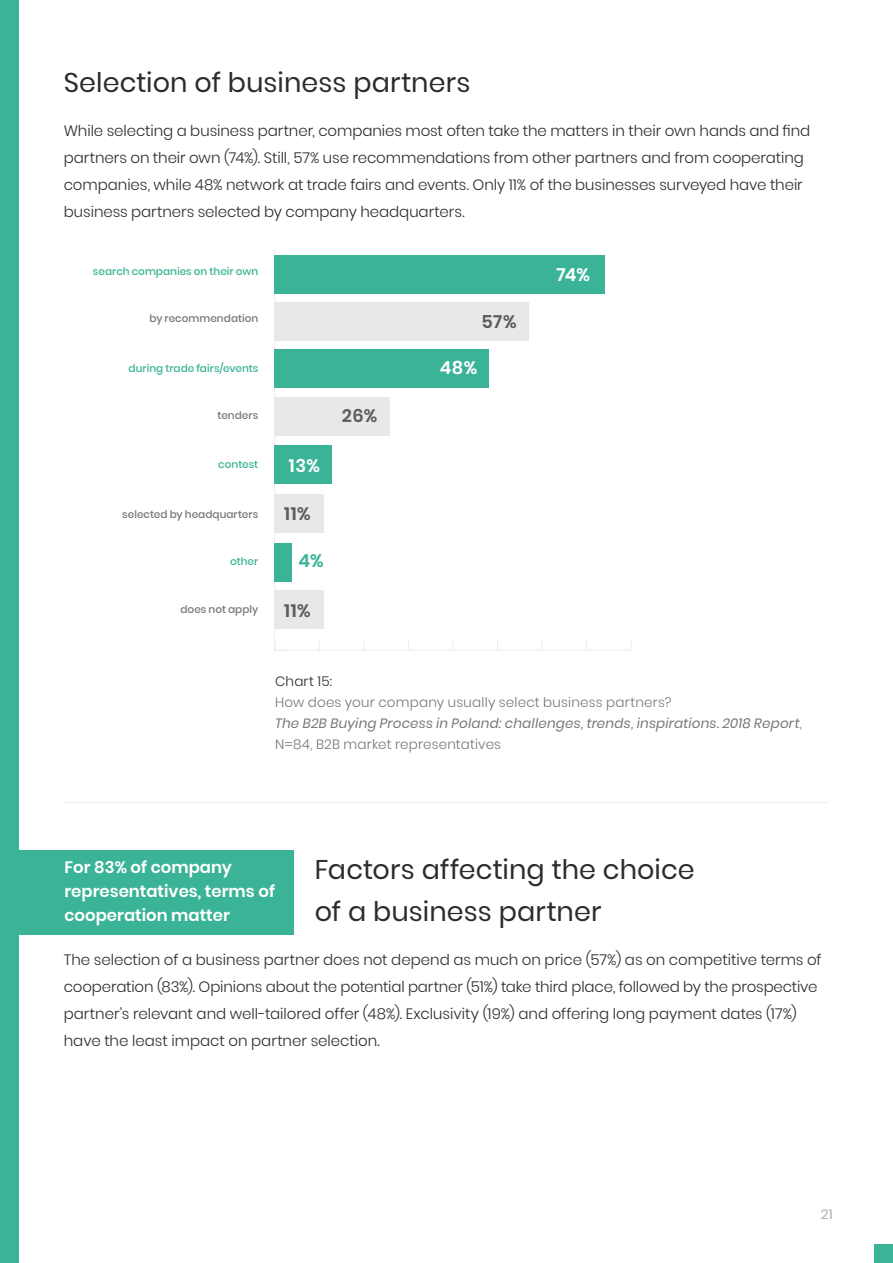
<style>
.page{position:relative;width:893px;height:1263px;background:#fff}
.page>*{position:absolute;margin:0;border:0;box-sizing:border-box;transform-origin:0 0}
.t1{font:27px/42px "Poppins";letter-spacing:.005em;color:#2e2b2b}
.t2{font:600 18px "Poppins";letter-spacing:.035em;color:#5c5c5c}
.t3{font:600 18px "Poppins";color:#fff}
.t4{font:600 18px "Poppins";color:#3ab396}
.t5{font:600 16.5px/24px "Poppins";color:#fff}
.t6{font:300 15px/27px "Poppins";letter-spacing:-.005em;color:#2e2b2b}
.t7{font:300 13.5px/21px "Poppins";letter-spacing:.015em;color:#777}
.t8{font:300 13.5px "Poppins";letter-spacing:.015em;color:#2e2b2b}
.t9{font:13.5px "Poppins";color:#b5aeac}
.t10{font:500 10.5px "Poppins";color:#3ab396}
.t11{font:500 10.5px "Poppins";letter-spacing:.005em;color:#777}
.s1{font-weight:400;font-style:italic}
</style>
<div class="page">
<div style="left:0;top:0;width:18px;height:1263px;background:#3ab396"></div>
<div style="left:874px;top:1244px;width:19px;height:19px;background:#3ab396"></div>
<hr style="left:274px;top:249px;width:1px;height:401px;background:#ededed">
<hr style="left:275px;top:650px;width:356px;height:1px;background:#ededed">
<div style="left:274px;top:590px;width:49px;height:38px;background:#e8e8e8"></div>
<div style="left:274px;top:543px;width:18px;height:38px;background:#3ab396"></div>
<div style="left:274px;top:494px;width:49px;height:39px;background:#e8e8e8"></div>
<div style="left:274px;top:445px;width:58px;height:39px;background:#3ab396"></div>
<div style="left:274px;top:397px;width:116px;height:39px;background:#e8e8e8"></div>
<div style="left:274px;top:349px;width:215px;height:39px;background:#3ab396"></div>
<div style="left:274px;top:302px;width:255px;height:39px;background:#e8e8e8"></div>
<div style="left:274px;top:255px;width:330px;height:39px;background:#3ab396"></div>
<hr style="left:63px;top:802px;width:765px;height:1px;background:#ededed">
<div style="left:9px;top:850px;width:284px;height:85px;background:#3ab396"></div>
<h1 class="t1" style="left:64px;top:62px;width:408px">Selection of business partners</h1>
<p class="t6" style="left:64px;top:117px;width:748px">While selecting a business partner, companies most often take the matters in their own hands and find partners on their own (74%). Still, 57% use recommendations from other partners and from cooperating companies, while 48% network at trade fairs and events. Only 11% of the businesses surveyed have their business partners selected by company headquarters.</p>
<p class="t10" style="left:93px;top:266px;width:167px">search companies on their own</p>
<p class="t11" style="left:149px;top:313px;width:110px">by recommendation</p>
<p class="t10" style="left:128px;top:363px;width:131px">during trade fairs/events</p>
<p class="t11" style="left:217px;top:410px;width:42px">tenders</p>
<p class="t2" style="left:342px;top:405px;width:37px">26%</p>
<p class="t2" style="left:482px;top:311px;width:37px">57%</p>
<p class="t3" style="left:440px;top:357px;width:39px">48%</p>
<p class="t3" style="left:556px;top:264px;width:35px">74%</p>
<p class="t10" style="left:218px;top:458px;width:42px">contest</p>
<p class="t3" style="left:289px;top:455px;width:33px">13%</p>
<p class="t11" style="left:122px;top:508px;width:138px">selected by headquarters</p>
<p class="t10" style="left:230px;top:555px;width:30px">other</p>
<p class="t2" style="left:284px;top:504px;width:28px">11%</p>
<p class="t4" style="left:298px;top:551px;width:27px">4%</p>
<p class="t11" style="left:180px;top:604px;width:79px">does not apply</p>
<p class="t2" style="left:284px;top:600px;width:28px">11%</p>
<p class="t8" style="left:275px;top:673px;width:59px">Chart 15:</p>
<p class="t7" style="left:275px;top:692px;width:528px">How does your company usually select business partners?<br><span class="s1">The B2B Buying Process in Poland: challenges, trends, inspirations. 2018 Report</span>,<br>N=84, B2B market representatives</p>
<h1 class="t1" style="left:315px;top:848px;width:382px">Factors affecting the choice of a business partner</h1>
<p class="t6" style="left:64px;top:946px;width:759px">The selection of a business partner does not depend as much on price (57%) as on competitive terms of cooperation (83%). Opinions about the potential partner (51%) take third place, followed by the prospective partner’s relevant and well-tailored offer (48%). Exclusivity (19%) and offering long payment dates (17%) have the least impact on partner selection.</p>
<p class="t5" style="left:64px;top:855px;width:212px">For 83% of company representatives, terms of cooperation matter</p>
<p class="t9" style="left:821px;top:1206px;width:13px">21</p>
</div>
